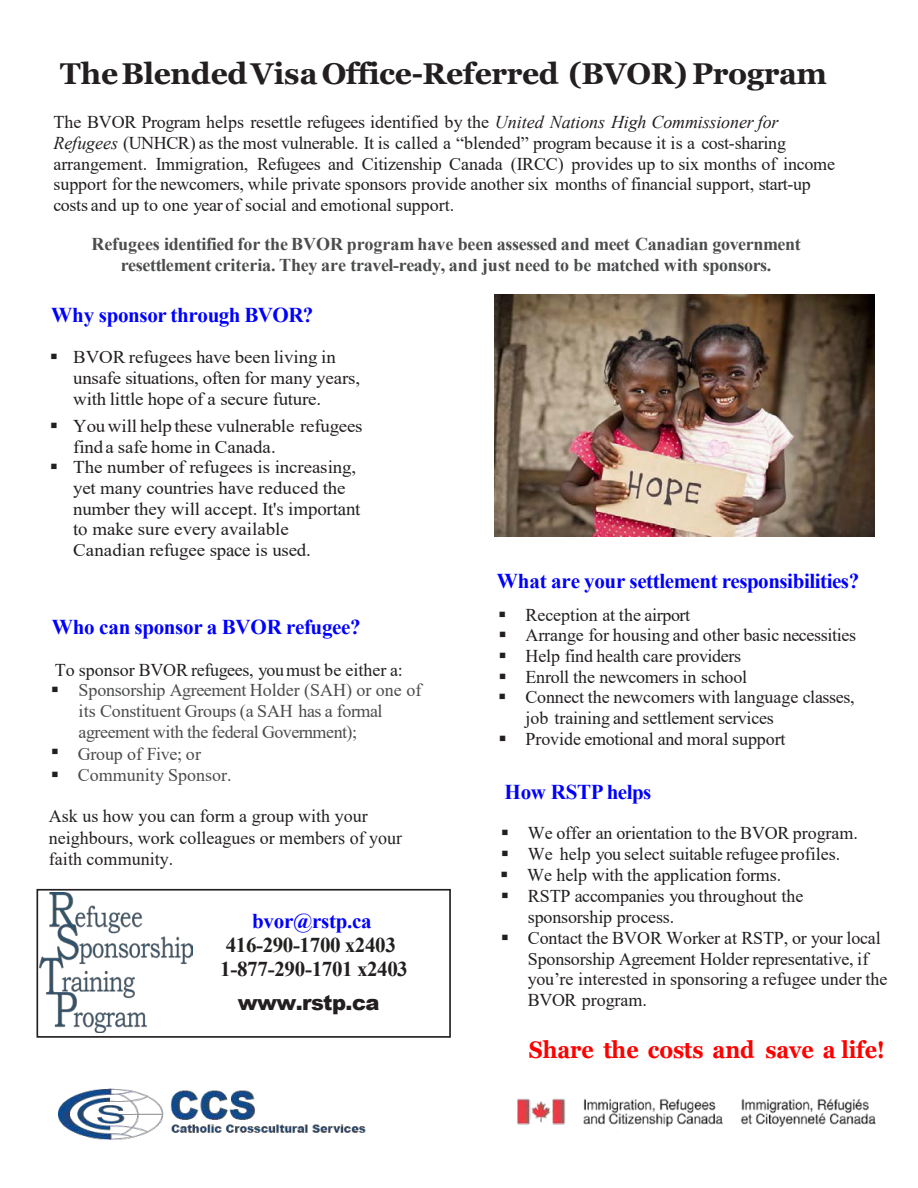
<style>
.page{position:relative;width:918px;height:1188px;background:#fff}
.page>*{position:absolute;margin:0;border:0;box-sizing:border-box;transform-origin:0 0}
.t1{font:700 30px "Georgia";letter-spacing:-.01em;color:#231f20}
.t2{font:700 24px "Georgia";letter-spacing:-.005em;color:#f00;scale:.9 1}
.t3{font:700 21px "Times New Roman";letter-spacing:-.015em;color:#00f}
.t4{font:700 21px/24.2px "Times New Roman";letter-spacing:-.015em;color:#231f20;text-align:center}
.t5{font:900 21px "Arial";letter-spacing:-.03em;color:#231f20}
.t6{font:18px/20.5px "Times New Roman";letter-spacing:-.01em;color:#231f20}
.t7{font:18px/20.7px "Times New Roman";letter-spacing:-.01em;color:#231f20;scale:1.05 1}
.t8{font:700 18px/20.5px "Times New Roman";letter-spacing:-.015em;color:#4b4c4d;text-align:center}
.t9{font:18px/20.7px "Times New Roman";letter-spacing:-.015em;color:#4b4c4d}
.s1{font-style:italic}
.s2{color:#231f20}
.s3{color:#00f}
.s4{color:#20201f}
</style>
<div class="page">
<img style="left:58px;top:1088px;width:308px;height:51px">
<img style="left:517px;top:1098px;width:359px;height:35px">
<img style="left:494px;top:295px;width:381px;height:241px">
<img style="left:40px;top:892px;width:152px;height:141px">
<div style="left:36px;top:889px;width:415px;height:149px;border:2px solid #231f20"></div>
<p class="t1" style="left:60px;top:55px;width:768px">TheBlendedVisaOffice-Referred (BVOR) Program</p>
<p class="t6" style="left:53px;top:111px;width:783px">The BVOR Program helps resettle refugees identified by the <span class="s1">United Nations High Commissioner for Refugees</span> (UNHCR) as the most vulnerable. It is called a “blended” program because it is a cost-sharing arrangement. Immigration, Refugees and Citizenship Canada (IRCC) provides up to six months of income support for the newcomers, while private sponsors provide another six months of financial support, start-up costs and up to one year of social and emotional support.</p>
<p class="t8" style="left:91px;top:233px;width:711px">Refugees identified for the BVOR program have been assessed and meet Canadian government resettlement criteria. They are travel-ready, and just need to be matched with sponsors.</p>
<p class="t3" style="left:51px;top:300px;width:264px">Why sponsor through BVOR?</p>
<p class="t7" style="left:73px;top:346px;width:275px;text-indent:-23px">▪ BVOR refugees have been living in unsafe situations, often for many years, with little hope of a secure future.</p>
<p class="t7" style="left:73px;top:415px;width:277px;text-indent:-23px">▪ Youwill help these vulnerable refugees find a safe home in Canada.</p>
<p class="t7" style="left:73px;top:456px;width:275px;text-indent:-23px">▪ The number of refugees is increasing, yet many countries have reduced the number they will accept. It's important to make sure every available Canadian refugee space is used.</p>
<p class="t3" style="left:52px;top:612px;width:310px">Who can sponsor a BVOR refugee?</p>
<p class="t6" style="left:55px;top:659px;width:350px">To sponsor BVOR refugees, youmust be either a:</p>
<p class="t9" style="left:79px;top:679px;width:344px;text-indent:-28px"><span class="s2">▪</span> Sponsorship Agreement Holder (SAH) or one of its Constituent Groups (a SAH has a formal agreement with the federal Government);</p>
<p class="t9" style="left:51px;top:743px;width:152px"><span class="s2">▪</span> Group of Five; or</p>
<p class="t9" style="left:51px;top:764px;width:182px"><span class="s2">▪</span> Community Sponsor.</p>
<p class="t6" style="left:49px;top:805px;width:355px;line-height:21.6px">Ask us how you can form a group with your neighbours, work colleagues or members of your faith community.</p>
<p class="t4" style="left:220px;top:908px;width:189px"><span class="s3">bvor@rstp.ca<br></span><span class="s4">416-290-1700 x2403<br></span>1-877-290-1701 x2403</p>
<p class="t5" style="left:238px;top:987px;width:143px">www.rstp.ca</p>
<p class="t3" style="left:497px;top:566px;width:364px">What are your settlement responsibilities?</p>
<p class="t6" style="left:498px;top:604px;width:194px">▪ Reception at the airport</p>
<p class="t6" style="left:498px;top:624px;width:359px">▪ Arrange for housing and other basic necessities</p>
<p class="t6" style="left:498px;top:645px;width:244px">▪ Help find health care providers</p>
<p class="t6" style="left:498px;top:666px;width:250px">▪ Enroll the newcomers in school</p>
<p class="t6" style="left:525px;top:686px;width:331px;text-indent:-27px">▪ Connect the newcomers with language classes, job training and settlement services</p>
<p class="t6" style="left:498px;top:728px;width:289px">▪ Provide emotional and moral support</p>
<p class="t3" style="left:505px;top:777px;width:148px">How RSTP helps</p>
<p class="t6" style="left:501px;top:823px;width:359px">▪ We offer an orientation to the BVOR program.</p>
<p class="t6" style="left:501px;top:843px;width:341px">▪ We help you select suitable refugee profiles.</p>
<p class="t6" style="left:500px;top:864px;width:283px">▪ We help with the application forms.</p>
<p class="t6" style="left:528px;top:885px;width:277px;text-indent:-27px">▪ RSTP accompanies you throughout the sponsorship process.</p>
<p class="t6" style="left:528px;top:927px;width:361px;text-indent:-27px">▪ Contact the BVOR Worker at RSTP, or your local Sponsorship Agreement Holder representative, if you’re interested in sponsoring a refugee under the BVOR program.</p>
<p class="t2" style="left:529px;top:1034px;width:397px">Share the costs and save a life!</p>
</div>
